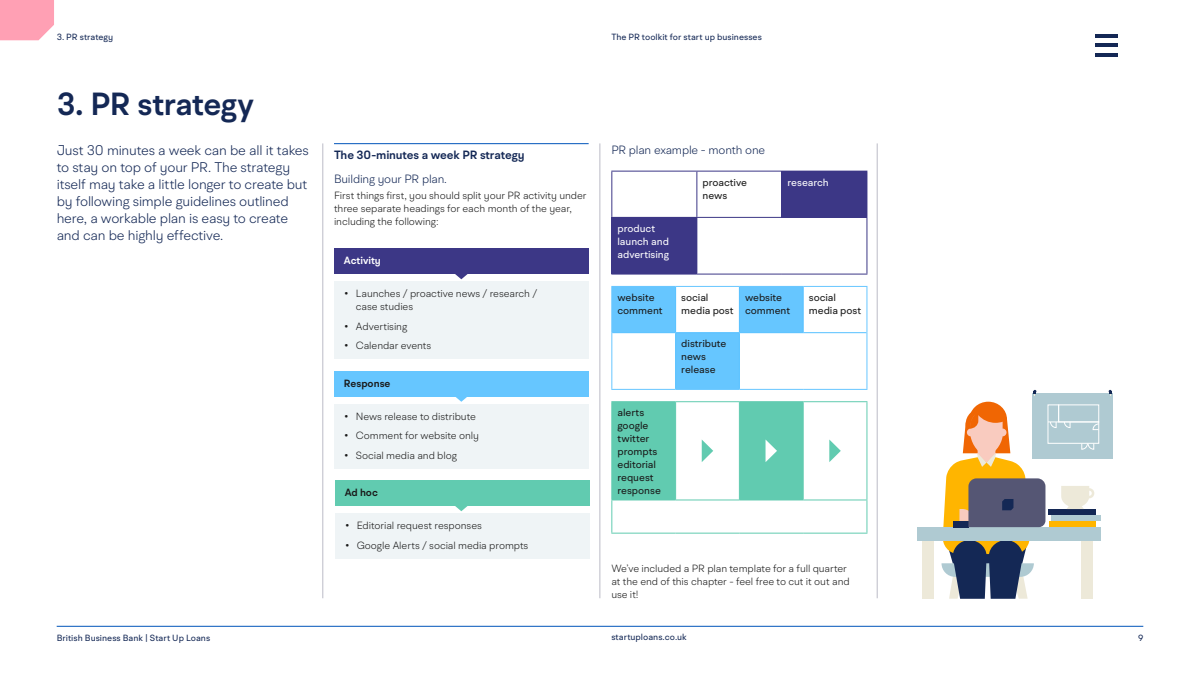
<style>
.page{position:relative;width:1200px;height:675px;background:#fff}
.page>*{position:absolute;margin:0;border:0;box-sizing:border-box;transform-origin:0 0}
.t1{font:600 32px "BR Hendrix";letter-spacing:-.02em;color:#142855}
.t2{font:300 14px/17px "BR Hendrix";letter-spacing:-.015em;color:#142855}
.t3{font:300 12px "BR Hendrix";letter-spacing:-.015em;color:#142855}
.t4{font:600 12px "BR Hendrix";letter-spacing:-.01em;color:#142855}
.t5{font:300 10.5px/13px "BR Hendrix";letter-spacing:-.01em;color:#1a1a1a}
.t6{font:10.5px/13px "BR Hendrix";letter-spacing:-.005em;color:#1a1a1a}
.t7{font:10.5px/13px "BR Hendrix";letter-spacing:-.005em;color:#fff}
.t8{font:600 10.5px "BR Hendrix";color:#1a1a1a}
.t9{font:600 10.5px "BR Hendrix";letter-spacing:-.005em;color:#fff}
.t10{font:9px "BR Hendrix";color:#142855}
</style>
<div class="page">
<hr style="left:334px;top:143px;width:255px;height:1px;background:#0054ba">
<div style="left:782px;top:171px;width:85px;height:46px;background:#3c3786"></div>
<div style="left:612px;top:217px;width:85px;height:57px;background:#3c3786"></div>
<hr style="left:866px;top:218px;width:1px;height:56px;background:#3c3786">
<hr style="left:611px;top:171px;width:86px;height:1px;background:#3c3786">
<hr style="left:611px;top:172px;width:1px;height:45px;background:#3c3786">
<hr style="left:697px;top:171px;width:85px;height:1px;background:#3c3786">
<hr style="left:696px;top:172px;width:1px;height:45px;background:#3c3786">
<hr style="left:781px;top:172px;width:1px;height:45px;background:#3c3786">
<hr style="left:611px;top:217px;width:86px;height:1px;background:#3c3786">
<hr style="left:611px;top:218px;width:1px;height:56px;background:#3c3786">
<hr style="left:697px;top:217px;width:85px;height:1px;background:#3c3786">
<hr style="left:782px;top:217px;width:85px;height:1px;background:#3c3786">
<hr style="left:611px;top:274px;width:86px;height:1px;background:#3c3786">
<hr style="left:697px;top:274px;width:85px;height:1px;background:#3c3786">
<hr style="left:782px;top:274px;width:85px;height:1px;background:#3c3786">
<svg style="left:612px;top:287px;width:191px;height:102px"></svg>
<hr style="left:866px;top:333px;width:1px;height:56px;background:#66c6ff">
<hr style="left:675px;top:287px;width:1px;height:45px;background:#55c0ff">
<hr style="left:739px;top:287px;width:1px;height:45px;background:#55c0ff">
<hr style="left:803px;top:287px;width:1px;height:45px;background:#55c0ff">
<hr style="left:612px;top:332px;width:64px;height:1px;background:#55c0ff">
<hr style="left:676px;top:332px;width:63px;height:1px;background:#55c0ff">
<hr style="left:675px;top:333px;width:1px;height:56px;background:#55c0ff">
<hr style="left:739px;top:332px;width:64px;height:1px;background:#55c0ff">
<hr style="left:739px;top:333px;width:1px;height:56px;background:#55c0ff">
<hr style="left:803px;top:332px;width:63px;height:1px;background:#55c0ff">
<hr style="left:611px;top:286px;width:65px;height:1px;background:#66c6ff">
<hr style="left:611px;top:287px;width:1px;height:46px;background:#66c6ff">
<hr style="left:676px;top:286px;width:63px;height:1px;background:#66c6ff">
<hr style="left:739px;top:286px;width:64px;height:1px;background:#66c6ff">
<hr style="left:803px;top:286px;width:64px;height:1px;background:#66c6ff">
<hr style="left:866px;top:287px;width:1px;height:46px;background:#66c6ff">
<hr style="left:611px;top:333px;width:1px;height:56px;background:#66c6ff">
<hr style="left:611px;top:389px;width:65px;height:1px;background:#66c6ff">
<hr style="left:676px;top:389px;width:63px;height:1px;background:#66c6ff">
<hr style="left:739px;top:389px;width:64px;height:1px;background:#66c6ff">
<hr style="left:803px;top:389px;width:64px;height:1px;background:#66c6ff">
<hr style="left:866px;top:500px;width:1px;height:33px;background:#61cbb0">
<hr style="left:611px;top:401px;width:65px;height:1px;background:#61cbb0">
<hr style="left:611px;top:402px;width:1px;height:97px;background:#61cbb0">
<hr style="left:676px;top:401px;width:63px;height:1px;background:#61cbb0">
<hr style="left:739px;top:401px;width:64px;height:1px;background:#61cbb0">
<hr style="left:803px;top:401px;width:64px;height:1px;background:#61cbb0">
<hr style="left:803px;top:402px;width:1px;height:97px;background:#61cbb0">
<hr style="left:866px;top:402px;width:1px;height:97px;background:#61cbb0">
<hr style="left:611px;top:499px;width:65px;height:1px;background:#61cbb0">
<hr style="left:611px;top:500px;width:1px;height:33px;background:#61cbb0">
<hr style="left:803px;top:499px;width:64px;height:1px;background:#61cbb0">
<hr style="left:611px;top:533px;width:65px;height:1px;background:#61cbb0">
<hr style="left:676px;top:533px;width:63px;height:1px;background:#61cbb0">
<hr style="left:739px;top:533px;width:64px;height:1px;background:#61cbb0">
<hr style="left:803px;top:533px;width:64px;height:1px;background:#61cbb0">
<svg style="left:612px;top:402px;width:191px;height:98px"></svg>
<svg style="left:829px;top:440px;width:12px;height:22px"></svg>
<div style="left:334px;top:248px;width:255px;height:26px;background:#3c3786"></div>
<div style="left:334px;top:281px;width:255px;height:78px;background:#eff4f6"></div>
<svg style="left:455px;top:274px;width:13px;height:5px"></svg>
<div style="left:334px;top:371px;width:255px;height:26px;background:#66c6ff"></div>
<div style="left:334px;top:404px;width:255px;height:65px;background:#eff4f6"></div>
<svg style="left:456px;top:397px;width:11px;height:5px"></svg>
<div style="left:335px;top:480px;width:254px;height:26px;background:#61cbb0"></div>
<div style="left:335px;top:513px;width:254px;height:46px;background:#eff4f6"></div>
<svg style="left:455px;top:506px;width:13px;height:5px"></svg>
<div style="left:969px;top:402px;width:38px;height:35px;background:#f06603;border-radius:50%"></div>
<div style="left:922px;top:536px;width:12px;height:62px;background:#ede9d9"></div>
<div style="left:917px;top:527px;width:184px;height:13px;background:#afcad2"></div>
<div style="left:1051px;top:515px;width:50px;height:6px;background:#afcad2"></div>
<div style="left:1032px;top:393px;width:81px;height:66px;background:#afcad2"></div>
<svg style="left:941px;top:404px;width:159px;height:194px"></svg>
<div style="left:1084px;top:488px;width:10px;height:10px;border:3px solid #ede9d9;border-radius:50%"></div>
<svg style="left:1033px;top:390px;width:3px;height:6px"></svg>
<svg style="left:1109px;top:390px;width:3px;height:6px"></svg>
<hr style="left:57px;top:626px;width:1086px;height:1px;background:#0054ba">
<hr style="left:323px;top:143px;width:1px;height:455px;background:#bbbbc7">
<hr style="left:600px;top:143px;width:1px;height:455px;background:#bbbbc7">
<hr style="left:877px;top:143px;width:1px;height:455px;background:#bbbbc7">
<div style="left:0;top:0;width:54px;height:40px;background:#ffa0b4"></div>
<hr style="left:1095px;top:34px;width:23px;height:3px;background:#142855">
<hr style="left:1095px;top:44px;width:23px;height:3px;background:#142855">
<hr style="left:1095px;top:53px;width:23px;height:4px;background:#142855">
<p class="t10" style="left:57px;top:31px;width:58px">3. PR strategy</p>
<h1 class="t1" style="left:57px;top:84px;width:199px">3. PR strategy</h1>
<h2 class="t2" style="left:57px;top:142px;width:254px">Just 30 minutes a week can be all it takes to stay on top of your PR. The strategy itself may take a little longer to create but by following simple guidelines outlined here, a workable plan is easy to create and can be highly effective.</h2>
<p class="t10" style="left:611px;top:32px;width:152px">The PR toolkit for start up businesses</p>
<p class="t4" style="left:334px;top:147px;width:192px">The 30-minutes a week PR strategy</p>
<p class="t3" style="left:334px;top:172px;width:114px">Building your PR plan.</p>
<p class="t5" style="left:334px;top:189px;width:254px">First things first, you should split your PR activity under three separate headings for each month of the year, including the following:</p>
<p class="t9" style="left:344px;top:254px;width:39px">Activity</p>
<p class="t5" style="left:356px;top:287px;width:183px;text-indent:-12px">• Launches / proactive news / research / case studies</p>
<p class="t5" style="left:344px;top:320px;width:65px">• Advertising</p>
<p class="t5" style="left:344px;top:339px;width:89px">• Calendar events</p>
<p class="t8" style="left:344px;top:376px;width:48px">Response</p>
<p class="t5" style="left:344px;top:410px;width:133px">• News release to distribute</p>
<p class="t5" style="left:344px;top:429px;width:137px">• Comment for website only</p>
<p class="t5" style="left:344px;top:449px;width:115px">• Social media and blog</p>
<p class="t8" style="left:345px;top:486px;width:35px">Ad hoc</p>
<p class="t5" style="left:345px;top:519px;width:139px">• Editorial request responses</p>
<p class="t5" style="left:345px;top:539px;width:185px">• Google Alerts / social media prompts</p>
<p class="t3" style="left:611px;top:142px;width:155px">PR plan example - month one</p>
<p class="t6" style="left:703px;top:176px;width:46px">proactive news</p>
<p class="t7" style="left:788px;top:176px;width:43px">research</p>
<p class="t7" style="left:618px;top:222px;width:53px">product launch and advertising</p>
<p class="t6" style="left:618px;top:291px;width:47px">website comment</p>
<p class="t6" style="left:681px;top:291px;width:54px">social media post</p>
<p class="t6" style="left:745px;top:291px;width:47px">website comment</p>
<p class="t6" style="left:809px;top:291px;width:54px">social media post</p>
<p class="t6" style="left:681px;top:337px;width:47px">distribute news release</p>
<p class="t6" style="left:618px;top:406px;width:45px">alerts google twitter prompts editorial request response</p>
<p class="t5" style="left:611px;top:562px;width:240px">We’ve included a PR plan template for a full quarter at the end of this chapter - feel free to cut it out and use it!</p>
<p class="t10" style="left:57px;top:632px;width:155px">British Business Bank | Start Up Loans</p>
<p class="t10" style="left:611px;top:632px;width:77px">startuploans.co.uk</p>
<p class="t10" style="left:1138px;top:632px;width:7px">9</p>
</div>
